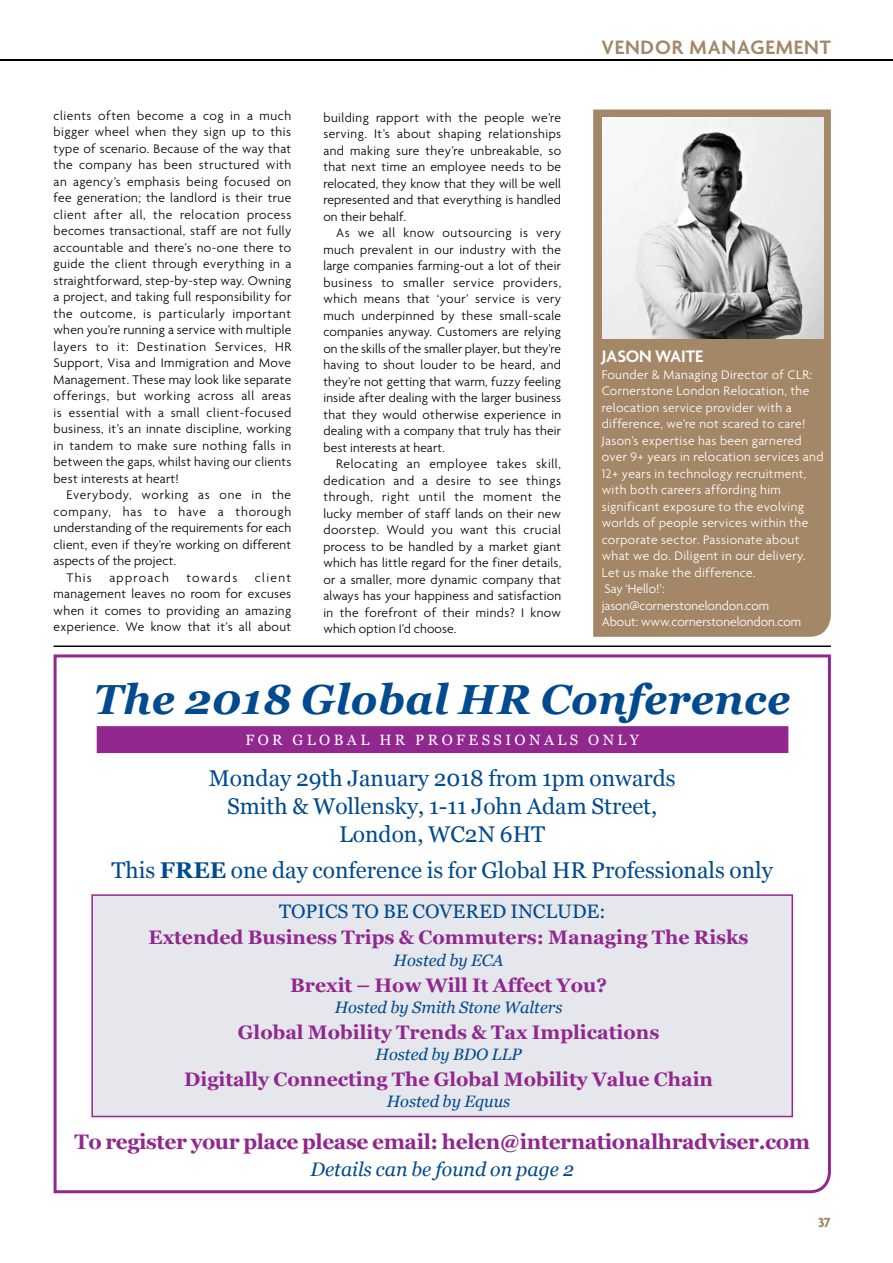
<style>
.page{position:relative;width:893px;height:1263px;background:#fff}
.page>*{position:absolute;margin:0;border:0;box-sizing:border-box;transform-origin:0 0}
.t1{font:italic 700 42px "Georgia";letter-spacing:.01em;color:#004a8f}
.t2{font:22.8px/27.6px "Georgia";color:#004a8f;text-align:center}
.t3{font:700 21px "Georgia";letter-spacing:-.02em;color:#92278f}
.t4{font:600 21px "Agenda";letter-spacing:.04em;color:#a48767}
.t5{font:700 19.5px "Georgia";color:#92278f}
.t6{font:19.5px "Georgia";color:#004a8f}
.t7{font:italic 19.5px "Georgia";color:#004a8f}
.t8{font:600 18px "Agenda";letter-spacing:-.01em;color:#fff}
.t9{font:italic 16.5px "Georgia";color:#004a8f}
.t10{font:14.85px "Georgia";letter-spacing:.23em;color:#fff}
.t11{font:700 14.25px "Agenda";color:#a48767}
.t12{font:300 13.5px/16.5px "Agenda";letter-spacing:.015em;color:#000;text-align:justify}
.t13{font:300 13.5px/16.5px "Agenda";letter-spacing:.03em;color:#fff}
.t14{font:300 13.5px "Agenda";letter-spacing:.05em;color:#000}
.t15{font:300 13.5px "Agenda";letter-spacing:.065em;color:#000}
.t16{font:300 13.5px "Agenda";letter-spacing:.1em;color:#000}
.t17{font:300 13.5px "Agenda";letter-spacing:.085em;color:#000}
.s1{font-weight:700}
</style>
<div class="page">
<hr style="left:0;top:60px;width:893px;height:1px;background:#000">
<div style="left:593px;top:109px;width:238px;height:528px;background:#a48767"></div>
<img style="left:602px;top:118px;width:221px;height:221px">
<hr style="left:54px;top:645px;width:777px;height:2px;background:#000">
<svg style="left:53px;top:654px;width:778px;height:540px"></svg>
<div style="left:97px;top:726px;width:691px;height:27px;background:#92278f;border:1px solid #92278f"></div>
<div style="left:91px;top:894px;width:702px;height:223px;background:#e5e7ec;border:2px solid #92278f"></div>
<p class="t12" style="left:54px;top:107px;width:239px">clients often become a cog in a much bigger wheel when they sign up to this type of scenario. Because of the way that the company has been structured with an agency’s emphasis being focused on fee generation; the landlord is their true client after all, the relocation process becomes transactional, staff are not fully accountable and there’s no-one there to guide the client through everything in a straightforward, step-by-step way. Owning a project, and taking full responsibility for the outcome, is particularly important when you’re running a service with multiple layers to it: Destination Services, HR Support, Visa and Immigration and Move Management. These may look like separate offerings, but working across all areas is essential with a small client-focused business, it’s an innate discipline, working in tandem to make sure nothing falls in between the gaps, whilst having our clients best interests at heart!</p>
<p class="t14" style="left:66px;top:487px;width:226px">Everybody, working as one in the</p>
<p class="t15" style="left:54px;top:503px;width:239px">company, has to have a thorough</p>
<p class="t12" style="left:54px;top:519px;width:239px">understanding of the requirements for each</p>
<p class="t12" style="left:54px;top:536px;width:239px">client, even if they’re working on different</p>
<p class="t12" style="left:54px;top:552px;width:124px">aspects of the project.</p>
<p class="t12" style="left:66px;top:569px;width:27px">This</p>
<p class="t16" style="left:109px;top:569px;width:61px">approach</p>
<p class="t17" style="left:186px;top:569px;width:52px">towards</p>
<p class="t12" style="left:54px;top:569px;width:239px;text-indent:201px">client management leaves no room for excuses when it comes to providing an amazing experience. We know that it’s all about</p>
<p class="t12" style="left:323px;top:109px;width:239px">building rapport with the people we’re serving. It’s about shaping relationships and making sure they’re unbreakable, so that next time an employee needs to be relocated, they know that they will be well represented and that everything is handled on their behalf.</p>
<p class="t12" style="left:323px;top:225px;width:239px;text-indent:13px">As we all know outsourcing is very much prevalent in our industry with the large companies farming-out a lot of their business to smaller service providers, which means that ‘your’ service is very much underpinned by these small-scale companies anyway. Customers are relying on the skills of the smaller player, but they’re having to shout louder to be heard, and they’re not getting that warm, fuzzy feeling inside after dealing with the larger business that they would otherwise experience in dealing with a company that truly has their best interests at heart.</p>
<p class="t12" style="left:323px;top:456px;width:239px;text-indent:13px">Relocating an employee takes skill, dedication and a desire to see things through, right until the moment the lucky member of staff lands on their new doorstep. Would you want this crucial process to be handled by a market giant which has little regard for the finer details, or a smaller, more dynamic company that always has your happiness and satisfaction in the forefront of their minds? I know which option I’d choose.</p>
<h3 class="t4" style="left:601px;top:34px;width:231px">VENDOR MANAGEMENT</h3>
<h3 class="t8" style="left:602px;top:346px;width:103px">JASON WAITE</h3>
<p class="t13" style="left:602px;top:366px;width:223px">Founder &amp; Managing Director of CLR:<br>Cornerstone London Relocation, the relocation service provider with a difference, we’re not scared to care!<br>Jason’s expertise has been garnered over 9+ years in relocation services and 12+ years in technology recruitment, with both careers affording him significant exposure to the evolving worlds of people services within the corporate sector. Passionate about what we do. Diligent in our delivery.<br>Let us make the difference.<br>Say ‘Hello!’: jason@cornerstonelondon.com<br>About: www.cornerstonelondon.com</p>
<h1 class="t1" style="left:94px;top:668px;width:698px">The 2018 Global HR Conference</h1>
<p class="t10" style="left:245px;top:728px;width:395px">FOR GLOBAL HR PROFESSIONALS ONLY</p>
<h2 class="t2" style="left:209px;top:764px;width:468px">Monday 29th January 2018 from 1pm onwards<br>Smith &amp; Wollensky, 1-11 John Adam Street,<br>London, WC2N 6HT</h2>
<h2 class="t2" style="left:112px;top:855px;width:663px">This <span class="s1">FREE</span> one day conference is for Global HR Professionals only</h2>
<h3 class="t6" style="left:279px;top:897px;width:328px">TOPICS TO BE COVERED INCLUDE:</h3>
<h3 class="t5" style="left:149px;top:923px;width:601px">Extended Business Trips &amp; Commuters: Managing The Risks</h3>
<p class="t9" style="left:394px;top:948px;width:111px">Hosted by ECA</p>
<h3 class="t5" style="left:290px;top:970px;width:318px">Brexit – How Will It Affect You?</h3>
<p class="t9" style="left:335px;top:995px;width:229px">Hosted by Smith Stone Walters</p>
<h3 class="t5" style="left:238px;top:1017px;width:423px">Global Mobility Trends &amp; Tax Implications</h3>
<p class="t9" style="left:376px;top:1042px;width:148px">Hosted by BDO LLP</p>
<h3 class="t5" style="left:184px;top:1064px;width:530px">Digitally Connecting The Global Mobility Value Chain</h3>
<p class="t9" style="left:387px;top:1089px;width:125px">Hosted by Equus</p>
<h3 class="t3" style="left:74px;top:1125px;width:737px">To register your place please email: helen@internationalhradviser.com</h3>
<h3 class="t7" style="left:310px;top:1155px;width:265px">Details can be found on page 2</h3>
<p class="t11" style="left:818px;top:1214px;width:14px">37</p>
</div>
